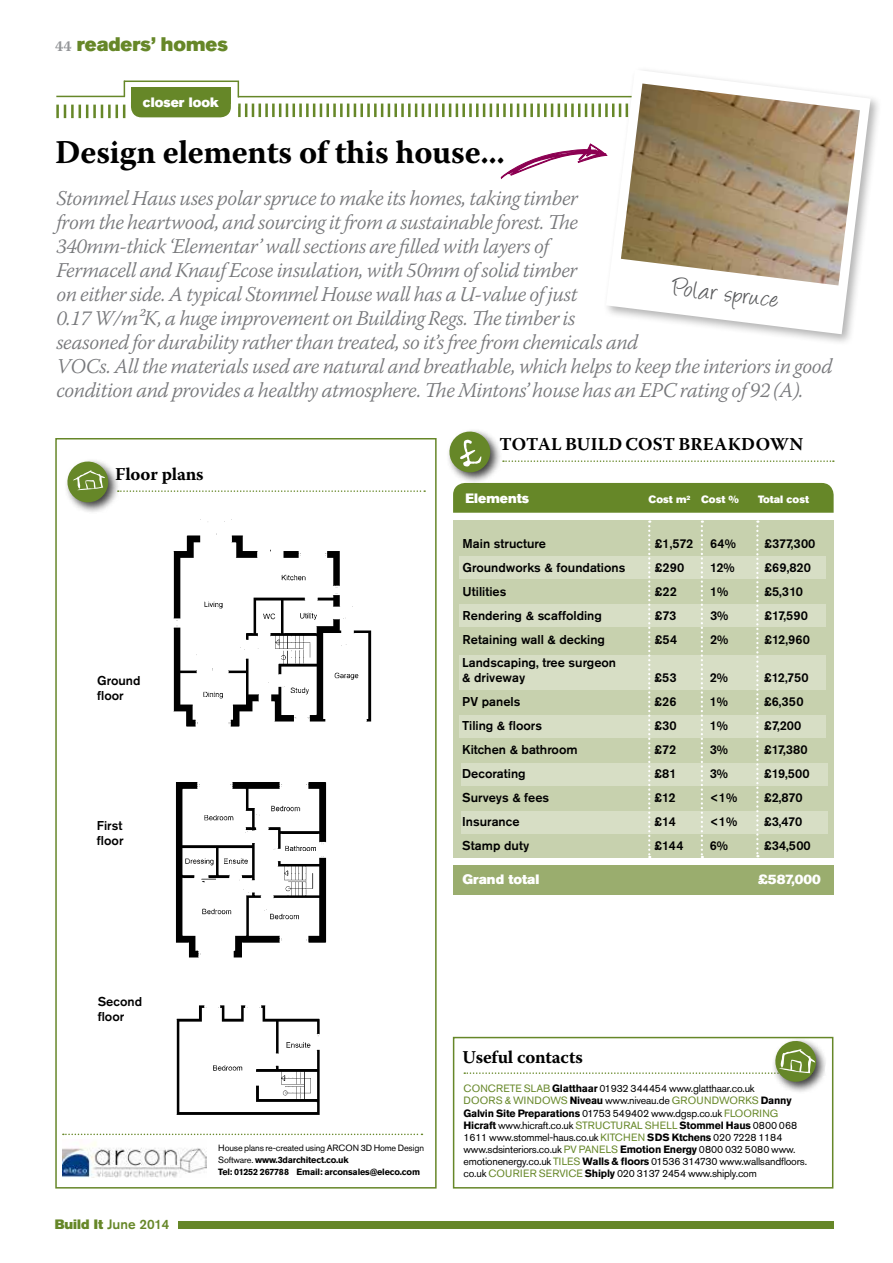
<style>
.page{position:relative;width:893px;height:1263px;background:#fff}
.page>*{position:absolute;margin:0;border:0;box-sizing:border-box;transform-origin:0 0}
.t1{font:700 33px "Warnock Pro";letter-spacing:-.01em;color:#000}
.t2{font:27.45px "Angelina";color:#58595b}
.t3{font:italic 300 21px/24px "Warnock Pro";letter-spacing:-.02em;color:#77787b}
.t4{font:19.5px "Akzidenz Grotesk Std Super";color:#668728}
.t5{font:700 18px "Warnock Pro";letter-spacing:.01em;color:#000}
.t6{font:13.5px "Akzidenz Grotesk Std Super";color:#fff}
.t7{font:500 13.5px "Akzidenz Grotesk Std";color:#668728}
.t8{font:500 12.75px/15px "Akzidenz Grotesk Std";color:#000}
.t9{font:10.5px/12px "Akzidenz Grotesk Std";letter-spacing:-.02em;color:#000}
.t10{font:10.5px "Akzidenz Grotesk Std Super";color:#fff}
.t11{font:700 9px/12px "Akzidenz Grotesk Std";letter-spacing:-.02em;color:#000}
.s1{font-family:"Warnock Pro";font-weight:700;font-size:15px;color:#939598}
.s2{font-family:"Akzidenz Grotesk Std Super";font-weight:400}
.s3{font-weight:400}
.s4{color:#668728}
.s5{font-weight:700}
</style>
<div class="page">
<div style="left:178px;top:1222px;width:655px;height:7px;background:#668728"></div>
<svg style="left:238px;top:104px;width:363px;height:13px"></svg>
<div style="left:131px;top:88px;width:100px;height:16px;background:#668728"></div>
<div style="left:131px;top:92px;width:100px;height:25px;background:#668728;border-radius:10px"></div>
<hr style="left:238px;top:96px;width:595px;height:1px;background:#668728">
<hr style="left:124px;top:81px;width:115px;height:1px;background:#668728">
<svg style="left:238px;top:82px;width:1px;height:14px"></svg>
<svg style="left:124px;top:82px;width:1px;height:14px"></svg>
<hr style="left:56px;top:96px;width:69px;height:1px;background:#668728">
<svg style="left:500px;top:143px;width:102px;height:36px"></svg>
<svg style="left:503px;top:460px;width:331px;height:2px"></svg>
<div style="left:453px;top:520px;width:381px;height:338px;background:#c7d1ae"></div>
<div style="left:453px;top:483px;width:381px;height:30px;background:#668728"></div>
<div style="left:459px;top:556px;width:367px;height:22px;background:#d7dec5"></div>
<div style="left:459px;top:604px;width:367px;height:22px;background:#d7dec5"></div>
<div style="left:459px;top:655px;width:367px;height:34px;background:#d7dec5"></div>
<div style="left:459px;top:715px;width:367px;height:23px;background:#d7dec5"></div>
<div style="left:460px;top:763px;width:367px;height:23px;background:#d7dec5"></div>
<div style="left:460px;top:811px;width:367px;height:23px;background:#d7dec5"></div>
<svg style="left:648px;top:520px;width:2px;height:338px"></svg>
<svg style="left:756px;top:520px;width:2px;height:337px"></svg>
<div style="left:453px;top:865px;width:381px;height:30px;background:#9aad6e"></div>
<div style="left:446px;top:428px;width:56px;height:57px;background:#000;opacity:.75"></div>
<svg style="left:447px;top:429px;width:46px;height:46px"></svg>
<div style="left:772px;top:1037px;width:56px;height:57px;background:#000;opacity:.75"></div>
<svg style="left:464px;top:1036px;width:370px;height:49px"></svg>
<svg style="left:56px;top:105px;width:69px;height:13px"></svg>
<div style="left:602px;top:66px;width:280px;height:280px;background:#000;opacity:.3"></div>
<svg style="left:606px;top:70px;width:265px;height:264px"></svg>
<img style="left:621px;top:84px;width:239px;height:201px">
<div style="left:453px;top:1037px;width:380px;height:151px;border:2px solid #668728"></div>
<svg style="left:701px;top:520px;width:2px;height:338px"></svg>
<svg style="left:63px;top:1133px;width:359px;height:2px"></svg>
<div style="left:55px;top:438px;width:382px;height:750px;border:2px solid #668728"></div>
<svg style="left:120px;top:490px;width:305px;height:2px"></svg>
<div style="left:64px;top:458px;width:56px;height:56px;background:#000;opacity:.75"></div>
<svg style="left:65px;top:459px;width:46px;height:46px"></svg>
<img style="left:62px;top:1142px;width:145px;height:36px">
<img style="left:173px;top:519px;width:199px;height:208px">
<img style="left:176px;top:782px;width:151px;height:176px">
<img style="left:176px;top:1005px;width:144px;height:110px">
<p class="t4" style="left:55px;top:33px;width:174px"><span class="s1">44</span> readers’ homes</p>
<p class="t6" style="left:143px;top:95px;width:77px">closer look</p>
<h1 class="t1" style="left:55px;top:133px;width:451px">Design elements of this house...</h1>
<p class="t3" style="left:56px;top:186px;width:778px">Stommel Haus uses polar spruce to make its homes, taking timber<br>from the heartwood, and sourcing it from a sustainable forest. The<br>340mm-thick ‘Elementar’ wall sections are filled with layers of<br>Fermacell and Knauf Ecose insulation, with 50mm of solid timber<br>on either side. A typical Stommel House wall has a U-value of just<br>0.17 W/m²K, a huge improvement on Building Regs. The timber is<br>seasoned for durability rather than treated, so it’s free from chemicals and<br>VOCs. All the materials used are natural and breathable, which helps to keep the interiors in good condition and provides a healthy atmosphere. The Mintons’ house has an EPC rating of 92 (A).</p>
<h2 class="t2" style="left:674px;top:276px;width:108px;rotate:7deg">Polar spruce</h2>
<p class="t5" style="left:115px;top:463px;width:90px">Floor plans</p>
<p class="t8" style="left:97px;top:673px;width:45px">Ground floor</p>
<p class="t8" style="left:97px;top:818px;width:28px">First floor</p>
<p class="t5" style="left:499px;top:433px;width:305px">Total build cost breakdown</p>
<p class="t6" style="left:466px;top:490px;width:65px">Elements</p>
<p class="t10" style="left:649px;top:493px;width:92px">Cost m<sup>2</sup> Cost %</p>
<p class="t10" style="left:758px;top:493px;width:52px">Total cost</p>
<p class="t8" style="left:463px;top:536px;width:85px">Main structure</p>
<p class="t8" style="left:655px;top:536px;width:40px">£1,572</p>
<p class="t8" style="left:710px;top:536px;width:27px">64%</p>
<p class="t8" style="left:764px;top:536px;width:53px">£377,300</p>
<p class="t8" style="left:463px;top:560px;width:164px">Groundworks &amp; foundations</p>
<p class="t8" style="left:655px;top:560px;width:31px">£290</p>
<p class="t8" style="left:710px;top:560px;width:26px">12%</p>
<p class="t8" style="left:764px;top:560px;width:48px">£69,820</p>
<p class="t8" style="left:463px;top:584px;width:45px">Utilities</p>
<p class="t8" style="left:655px;top:584px;width:24px">£22</p>
<p class="t8" style="left:710px;top:584px;width:20px">1%</p>
<p class="t8" style="left:764px;top:584px;width:40px">£5,310</p>
<p class="t8" style="left:463px;top:608px;width:141px">Rendering &amp; scaffolding</p>
<p class="t8" style="left:655px;top:608px;width:23px">£73</p>
<p class="t8" style="left:710px;top:608px;width:20px">3%</p>
<p class="t8" style="left:764px;top:608px;width:45px">£17,590</p>
<p class="t8" style="left:463px;top:632px;width:144px">Retaining wall &amp; decking</p>
<p class="t8" style="left:655px;top:632px;width:24px">£54</p>
<p class="t8" style="left:710px;top:632px;width:20px">2%</p>
<p class="t8" style="left:764px;top:632px;width:48px">£12,960</p>
<p class="t8" style="left:462px;top:655px;width:155px">Landscaping, tree surgeon &amp; driveway</p>
<p class="t8" style="left:654px;top:670px;width:24px">£53</p>
<p class="t8" style="left:710px;top:670px;width:20px">2%</p>
<p class="t8" style="left:764px;top:670px;width:46px">£12,750</p>
<p class="t8" style="left:462px;top:694px;width:60px">PV panels</p>
<p class="t8" style="left:654px;top:694px;width:24px">£26</p>
<p class="t8" style="left:710px;top:694px;width:20px">1%</p>
<p class="t8" style="left:764px;top:694px;width:41px">£6,350</p>
<p class="t8" style="left:462px;top:718px;width:81px">Tiling &amp; floors</p>
<p class="t8" style="left:654px;top:718px;width:24px">£30</p>
<p class="t8" style="left:710px;top:718px;width:20px">1%</p>
<p class="t8" style="left:764px;top:718px;width:39px">£7,200</p>
<p class="t8" style="left:462px;top:742px;width:117px">Kitchen &amp; bathroom</p>
<p class="t8" style="left:654px;top:742px;width:24px">£72</p>
<p class="t8" style="left:710px;top:742px;width:20px">3%</p>
<p class="t8" style="left:764px;top:742px;width:46px">£17,380</p>
<p class="t8" style="left:462px;top:766px;width:65px">Decorating</p>
<p class="t8" style="left:654px;top:766px;width:24px">£81</p>
<p class="t8" style="left:710px;top:766px;width:20px">3%</p>
<p class="t8" style="left:764px;top:766px;width:47px">£19,500</p>
<p class="t8" style="left:462px;top:790px;width:89px">Surveys &amp; fees</p>
<p class="t8" style="left:654px;top:790px;width:23px">£12</p>
<p class="t8" style="left:710px;top:790px;width:29px">&lt;1%</p>
<p class="t8" style="left:764px;top:790px;width:40px">£2,870</p>
<p class="t8" style="left:462px;top:814px;width:59px">Insurance</p>
<p class="t8" style="left:654px;top:814px;width:23px">£14</p>
<p class="t8" style="left:710px;top:814px;width:29px">&lt;1%</p>
<p class="t8" style="left:764px;top:814px;width:40px">£3,470</p>
<p class="t8" style="left:462px;top:838px;width:68px">Stamp duty</p>
<p class="t8" style="left:654px;top:838px;width:31px">£144</p>
<p class="t8" style="left:710px;top:838px;width:20px">6%</p>
<p class="t8" style="left:764px;top:838px;width:48px">£34,500</p>
<p class="t6" style="left:463px;top:871px;width:78px">Grand total</p>
<p class="t6" style="left:758px;top:871px;width:64px">£587,000</p>
<p class="t8" style="left:98px;top:993px;width:46px">Second floor</p>
<p class="t7" style="left:55px;top:1216px;width:116px"><span class="s2">Build It</span> June 2014</p>
<p class="t11" style="left:218px;top:1142px;width:207px"><span class="s3">House plans re-created using ARCON 3D Home Design<br>Software.</span> www.3darchitect.co.uk<br>Tel: 01252 267788 Email: arconsales@eleco.com</p>
<p class="t5" style="left:463px;top:1046px;width:122px">Useful contacts</p>
<p class="t9" style="left:463px;top:1083px;width:345px"><span class="s4">Concrete slab</span> <span class="s5">Glatthaar</span> 01932 344454 www.glatthaar.co.uk<br><span class="s4">Doors &amp; Windows</span> <span class="s5">Niveau</span> www.niveau.de <span class="s4">Groundworks</span> <span class="s5">Danny Galvin Site Preparations</span> 01753 549402 www.dgsp.co.uk <span class="s4">flooring </span><span class="s5">Hicraft</span> www.hicraft.co.uk <span class="s4">structural shell</span> <span class="s5">Stommel Haus</span> 0800 068<br>1611 www.stommel-haus.co.uk <span class="s4">Kitc hen</span> <span class="s5">SDS Ktchens</span> 020 7228 1184 www.sdsinteriors.co.uk <span class="s4">PV panels</span> <span class="s5">Emotion Energy</span> 0800 032 5080 www. emotionenergy.co.uk <span class="s4">Tiles</span> <span class="s5">Walls &amp; floors</span> 01536 314730 www.wallsandfloors. co.uk <span class="s4">courier service</span> <span class="s5">Shiply</span> 020 3137 2454 www.shiply.com</p>
</div>
